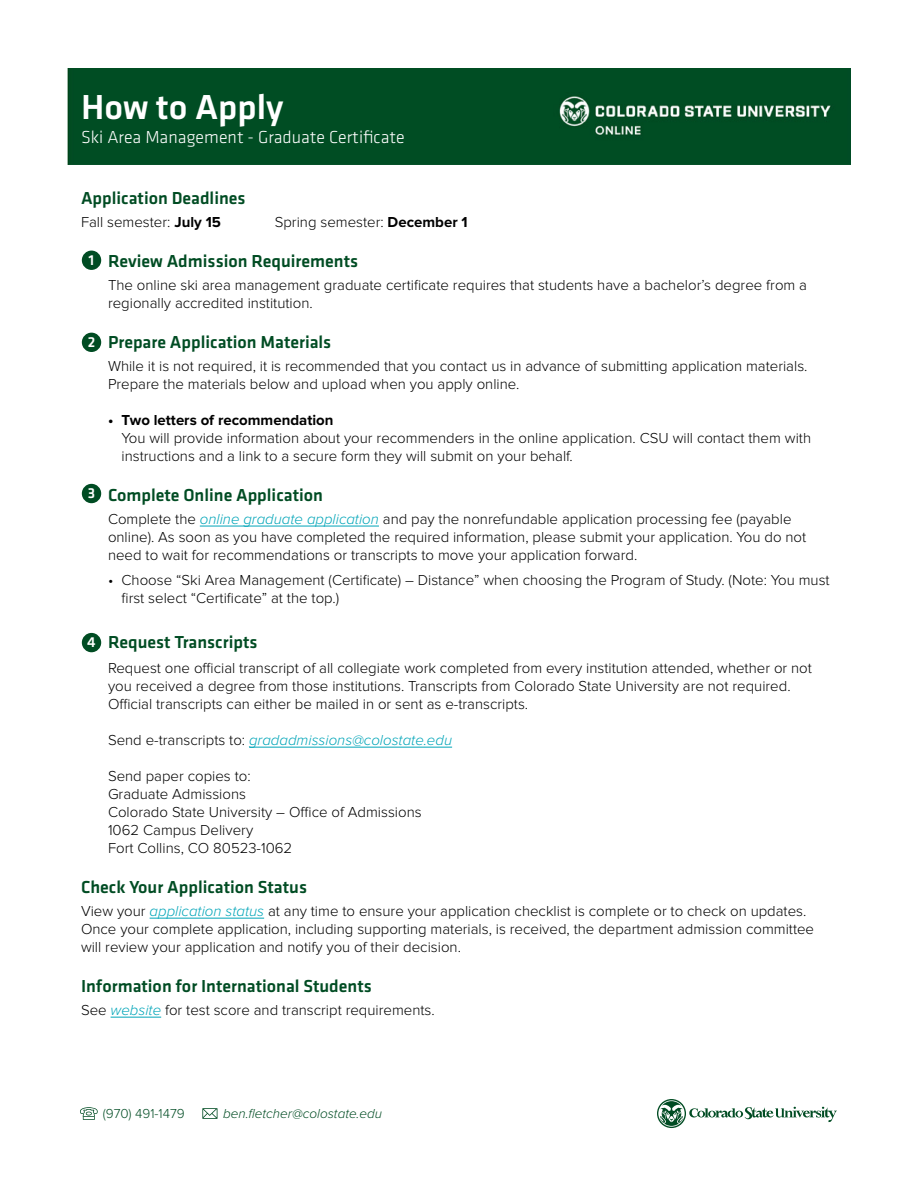
<style>
.page{position:relative;width:918px;height:1188px;background:#fff}
.page>*{position:absolute;margin:0;border:0;box-sizing:border-box;transform-origin:0 0}
.t1{font:500 36px "Klavika Basic";color:#fff}
.t2{font:500 18px "Klavika Basic";color:#004c23}
.t3{font:300 18px "Klavika Basic";color:#fff}
.t4{font:300 15px/18px "Proxima Nova";color:#000}
.t5{font:italic 300 15px "Proxima Nova";color:#00a5b8}
.t6{font:700 15px "Proxima Nova";color:#000}
.t7{font:500 15px "Klavika Basic";color:#fff}
.t8{font:italic 300 13.5px "Proxima Nova";color:#004c23}
.t9{font:300 13.5px "Proxima Nova";color:#004c23}
.s1{font-weight:700}
.s2{font-style:italic;color:#00a5b8}
.s3{font-style:normal;color:#000}
</style>
<div class="page">
<div style="left:68px;top:68px;width:783px;height:96px;background:#004d23"></div>
<hr style="left:200px;top:526px;width:179px;height:1px;background:#00a5b8">
<hr style="left:249px;top:747px;width:203px;height:1px;background:#00a5b8">
<hr style="left:150px;top:918px;width:114px;height:1px;background:#00a5b8">
<hr style="left:111px;top:1017px;width:50px;height:1px;background:#00a5b8">
<div style="left:82px;top:251px;width:19px;height:19px;background:#004c23;border-radius:50%"></div>
<div style="left:82px;top:333px;width:19px;height:19px;background:#004c23;border-radius:50%"></div>
<div style="left:82px;top:484px;width:19px;height:19px;background:#004c23;border-radius:50%"></div>
<div style="left:82px;top:633px;width:19px;height:19px;background:#004c23;border-radius:50%"></div>
<svg style="left:657px;top:1099px;width:29px;height:29px"></svg>
<svg style="left:658px;top:1100px;width:179px;height:27px"></svg>
<svg style="left:80px;top:1107px;width:18px;height:13px"></svg>
<svg style="left:202px;top:1108px;width:15px;height:11px"></svg>
<h1 class="t1" style="left:81px;top:82px;width:204px">How to Apply</h1>
<p class="t3" style="left:81px;top:126px;width:325px">Ski Area Management - Graduate Certificate</p>
<p class="t2" style="left:81px;top:186px;width:166px">Application Deadlines</p>
<p class="t4" style="left:81px;top:213px;width:142px">Fall semester: <span class="s1">July 15</span></p>
<p class="t4" style="left:275px;top:213px;width:195px">Spring semester: <span class="s1">December 1</span></p>
<p class="t2" style="left:108px;top:249px;width:252px">Review Admission Requirements</p>
<p class="t4" style="left:108px;top:276px;width:701px">The online ski area management graduate certificate requires that students have a bachelor’s degree from a regionally accredited institution.</p>
<p class="t2" style="left:108px;top:330px;width:225px">Prepare Application Materials</p>
<p class="t4" style="left:108px;top:357px;width:701px">While it is not required, it is recommended that you contact us in advance of submitting application materials.<br>Prepare the materials below and upload when you apply online.</p>
<p class="t6" style="left:108px;top:411px;width:227px">• Two letters of recommendation</p>
<p class="t4" style="left:122px;top:429px;width:691px">You will provide information about your recommenders in the online application. CSU will contact them with instructions and a link to a secure form they will submit on your behalf.</p>
<p class="t2" style="left:108px;top:483px;width:217px">Complete Online Application</p>
<p class="t4" style="left:108px;top:510px;width:700px">Complete the <span class="s2">online graduate application</span> and pay the nonrefundable application processing fee (payable online). As soon as you have completed the required information, please submit your application. You do not need to wait for recommendations or transcripts to move your application forward.</p>
<p class="t4" style="left:122px;top:571px;width:710px;text-indent:-14px">• Choose “Ski Area Management (Certificate) – Distance” when choosing the Program of Study. (Note: You must first select “Certificate” at the top.)</p>
<p class="t2" style="left:108px;top:630px;width:151px">Request Transcripts</p>
<p class="t4" style="left:108px;top:659px;width:706px">Request one official transcript of all collegiate work completed from every institution attended, whether or not you received a degree from those institutions. Transcripts from Colorado State University are not required.<br>Official transcripts can either be mailed in or sent as e-transcripts.</p>
<p class="t5" style="left:108px;top:732px;width:346px"><span class="s3">Send e-transcripts to:</span> gradadmissions@colostate.edu</p>
<p class="t4" style="left:108px;top:767px;width:315px">Send paper copies to:<br>Graduate Admissions<br>Colorado State University – Office of Admissions<br>1062 Campus Delivery<br>Fort Collins, CO 80523-1062</p>
<p class="t2" style="left:81px;top:875px;width:228px">Check Your Application Status</p>
<p class="t4" style="left:81px;top:902px;width:735px">View your <span class="s2">application status</span> at any time to ensure your application checklist is complete or to check on updates.<br>Once your complete application, including supporting materials, is received, the department admission committee will review your application and notify you of their decision.</p>
<p class="t2" style="left:81px;top:974px;width:292px">Information for International Students</p>
<p class="t4" style="left:81px;top:1001px;width:355px">See <span class="s2">website</span> for test score and transcript requirements.</p>
<p class="t7" style="left:89px;top:250px;width:7px">1</p>
<p class="t7" style="left:88px;top:332px;width:9px">2</p>
<p class="t7" style="left:88px;top:483px;width:9px">3</p>
<p class="t7" style="left:87px;top:632px;width:10px">4</p>
<p class="t9" style="left:103px;top:1106px;width:84px">(970) 491-1479</p>
<p class="t8" style="left:223px;top:1106px;width:160px">ben.fletcher@colostate.edu</p>
</div>
